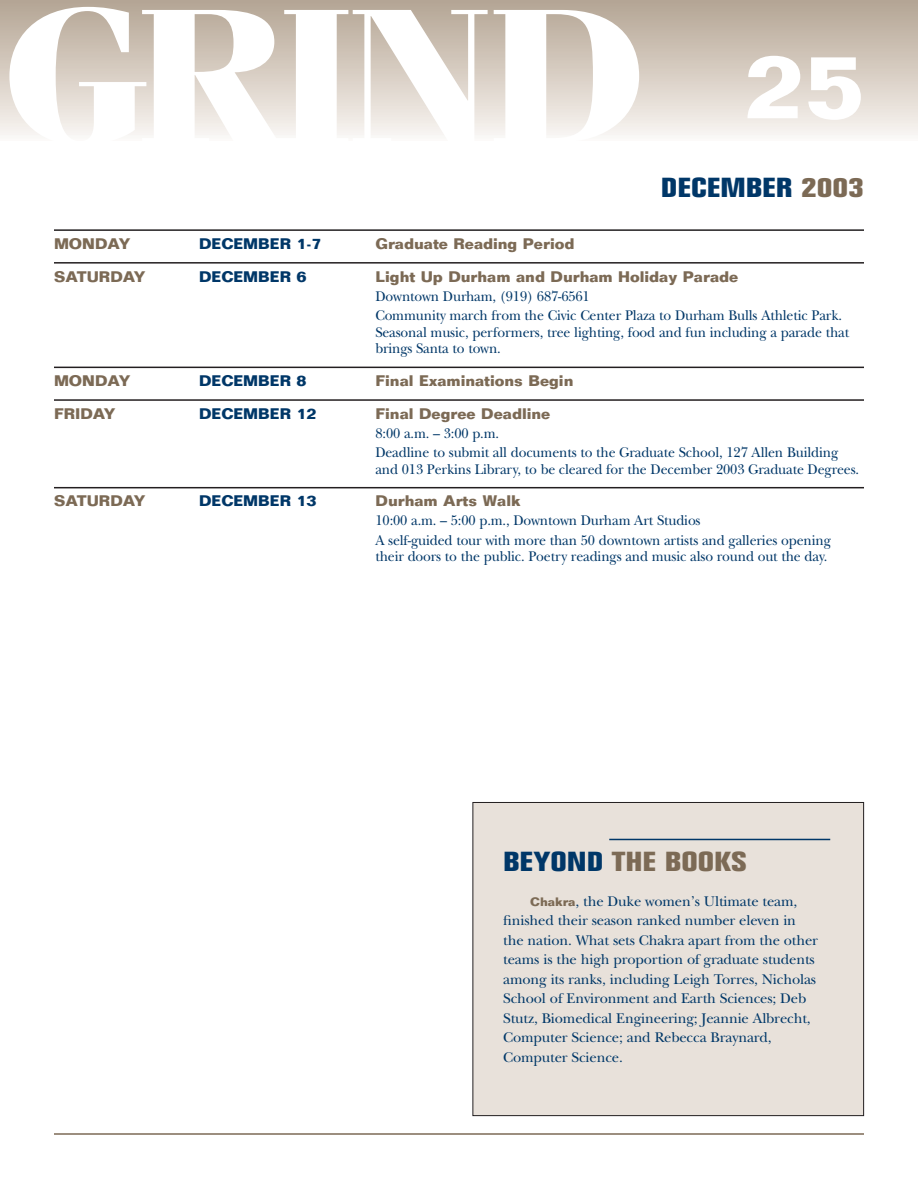
<style>
.page{position:relative;width:918px;height:1188px;background:#fff}
.page>*{position:absolute;margin:0;border:0;box-sizing:border-box;transform-origin:0 0}
.t1{font:700 191.25px "Fenice";letter-spacing:-.05em;color:#fff;scale:1.17 1}
.t2{font:700 condensed 27px "Folio";color:#7c6a55;scale:1.37 1}
.t3{font:700 condensed 27px "Folio";color:#003768;scale:1.37 1}
.t4{font:700 15px "Folio";color:#7c6a55}
.t5{font:700 15px "Folio";color:#003768}
.t6{font:14.7px/19px "New Baskerville";letter-spacing:-.01em;color:#003768;scale:.95 1}
.t7{font:14.7px/19.5px "New Baskerville";letter-spacing:-.01em;color:#003768}
.s1{font-family:"Folio";font-size:90px}
.s2{color:#7c6a55}
.s3{color:#003768}
.s4{font-family:"Folio";font-weight:700;font-size:12px;color:#7c6a55}
</style>
<div class="page">
<div style="left:0;top:0;width:918px;height:141px;background:linear-gradient(to bottom,#b4a492,#faf7f4)"></div>
<hr style="left:54px;top:1133px;width:810px;height:2px;background:#7c6a55">
<hr style="left:54px;top:229px;width:810px;height:2px;background:#231f20">
<hr style="left:54px;top:262px;width:810px;height:2px;background:#231f20">
<hr style="left:54px;top:367px;width:810px;height:1px;background:#231f20">
<hr style="left:54px;top:399px;width:810px;height:2px;background:#231f20">
<hr style="left:54px;top:487px;width:810px;height:1px;background:#231f20">
<div style="left:473px;top:802px;width:391px;height:314px;background:#e8e1da"></div>
<div style="left:472px;top:802px;width:392px;height:314px;border:1px solid #231f20"></div>
<hr style="left:609px;top:839px;width:221px;height:1px;background:#003768">
<h1 class="t1" style="left:0;top:10px;width:740px">GRIND <span class="s1">25</span></h1>
<h2 class="t3" style="left:661px;top:178px;width:150px">DECEMBER <span class="s2">2003</span></h2>
<p class="t4" style="left:54px;top:238px;width:78px">MONDAY</p>
<p class="t5" style="left:199px;top:238px;width:124px">DECEMBER 1-7</p>
<p class="t4" style="left:376px;top:238px;width:201px">Graduate Reading Period</p>
<p class="t4" style="left:54px;top:271px;width:93px">SATURDAY</p>
<p class="t5" style="left:199px;top:271px;width:109px">DECEMBER 6</p>
<p class="t4" style="left:376px;top:271px;width:364px">Light Up Durham and Durham Holiday Parade</p>
<p class="t6" style="left:375px;top:288px;width:493px">Downtown Durham, (919) 687-6561<br>Community march from the Civic Center Plaza to Durham Bulls Athletic Park.</p>
<p class="t6" style="left:375px;top:325px;width:500px;line-height:16.8px">Seasonal music, performers, tree lighting, food and fun including a parade that brings Santa to town.</p>
<p class="t4" style="left:54px;top:375px;width:78px">MONDAY</p>
<p class="t5" style="left:199px;top:375px;width:109px">DECEMBER 8</p>
<p class="t4" style="left:376px;top:375px;width:199px">Final Examinations Begin</p>
<p class="t4" style="left:54px;top:408px;width:63px">FRIDAY</p>
<p class="t5" style="left:199px;top:408px;width:119px">DECEMBER 12</p>
<p class="t4" style="left:376px;top:408px;width:176px">Final Degree Deadline</p>
<p class="t6" style="left:375px;top:425px;width:489px">8:00 a.m. – 3:00 p.m.<br>Deadline to submit all documents to the Graduate School, 127 Allen Building</p>
<p class="t6" style="left:375px;top:461px;width:511px">and 013 Perkins Library, to be cleared for the December 2003 Graduate Degrees.</p>
<p class="t4" style="left:54px;top:496px;width:93px">SATURDAY</p>
<p class="t5" style="left:199px;top:496px;width:119px">DECEMBER 13</p>
<p class="t4" style="left:376px;top:496px;width:147px">Durham Arts Walk</p>
<p class="t6" style="left:375px;top:513px;width:481px">10:00 a.m. – 5:00 p.m., Downtown Durham Art Studios<br>A self-guided tour with more than 50 downtown artists and galleries opening</p>
<p class="t6" style="left:375px;top:549px;width:477px">their doors to the public. Poetry readings and music also round out the day.</p>
<h2 class="t2" style="left:503px;top:852px;width:179px"><span class="s3">BEYOND</span> THE BOOKS</h2>
<p class="t7" style="left:503px;top:893px;width:316px;text-indent:27px"><span class="s4">Chakra</span>, the Duke women’s Ultimate team, finished their season ranked number eleven in the nation. What sets Chakra apart from the other teams is the high proportion of graduate students among its ranks, including Leigh Torres, Nicholas School of Environment and Earth Sciences; Deb Stutz, Biomedical Engineering; Jeannie Albrecht, Computer Science; and Rebecca Braynard, Computer Science.</p>
</div>
